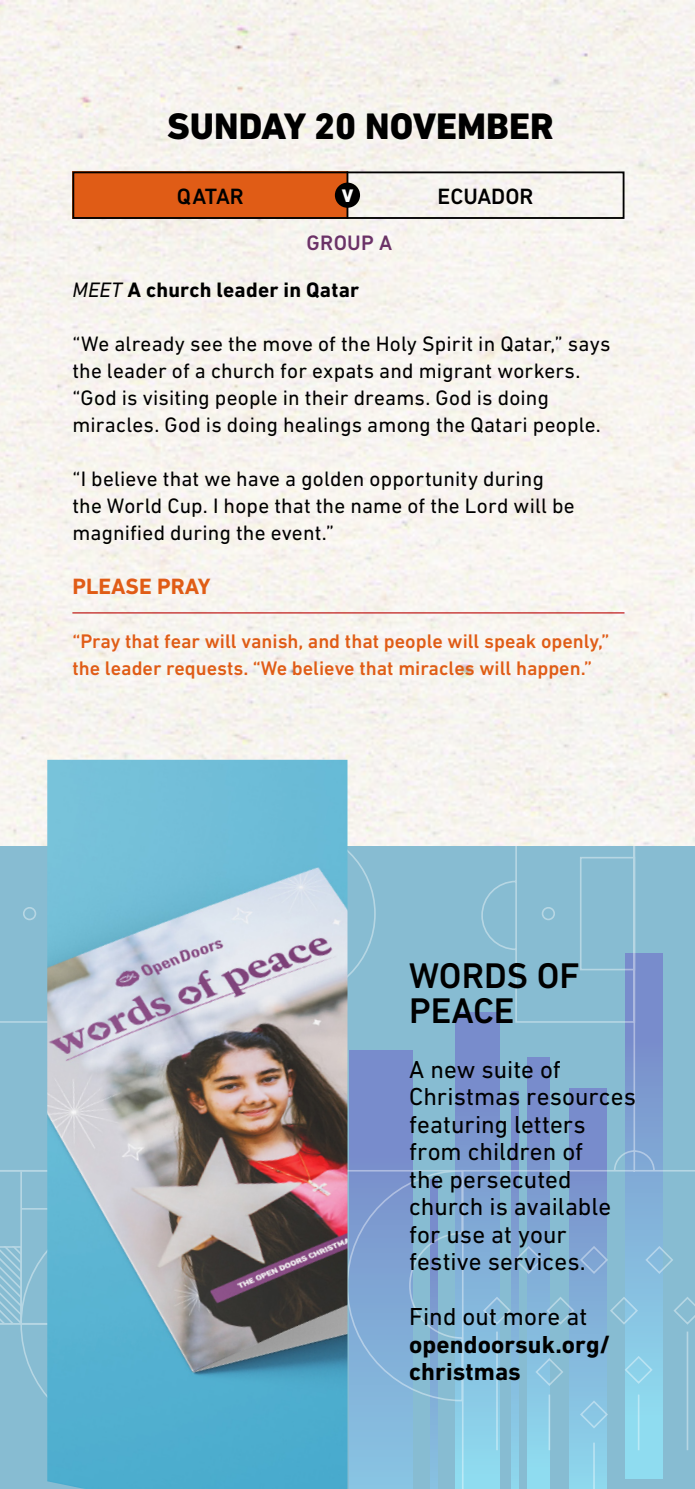
<style>
.page{position:relative;width:695px;height:1489px;background:#fff}
.page>*{position:absolute;margin:0;border:0;box-sizing:border-box;transform-origin:0 0}
.t1{font:800 37.5px "DIN Next LT Pro";color:#000}
.t2{font:500 36.25px/35px "DIN Next LT Pro";color:#000}
.t3{font:25px/27.5px "DIN Next LT Pro";color:#000}
.t4{font:700 25px/27.5px "DIN Next LT Pro";letter-spacing:.005em;color:#000}
.t5{font:500 22.5px "DIN Next LT Pro";color:#000}
.t6{font:700 22.5px "DIN Next LT Pro";color:#e05c16}
.t7{font:21.25px/27px "DIN Next LT Pro";letter-spacing:.01em;color:#000}
.t8{font:700 21.25px "DIN Next LT Pro";letter-spacing:.01em;color:#000}
.t9{font:500 21.25px "DIN Next LT Pro";letter-spacing:.015em;color:#6b3267}
.t10{font:500 20px/27px "DIN Next LT Pro";color:#e05c16}
.t11{font:800 18.5px "DIN Next LT Pro";color:#fff}
.s1{font-weight:400;font-style:italic}
</style>
<div class="page">
<svg style="left:71px;top:170px;width:554px;height:50px"></svg>
<hr style="left:346px;top:171px;width:2px;height:48px;background:#000">
<div style="left:335px;top:183px;width:25px;height:25px;background:#000;border-radius:50%"></div>
<hr style="left:72px;top:612px;width:552px;height:1px;background:#c01f1c">
<svg style="left:347px;top:1248px;width:108px;height:191px;background:#87bad1"></svg>
<div style="left:0;top:1325px;width:47px;height:124px;background:#87bcd2"></div>
<svg style="left:0;top:1173px;width:47px;height:152px;background:#8dbfd4"></svg>
<svg style="left:499px;top:1173px;width:195px;height:315px;background:#88bcd3"></svg>
<div style="left:0;top:846px;width:694px;height:327px;background:#87bcd2"></div>
<div style="left:528px;top:1057px;width:21px;height:431px;background:linear-gradient(to bottom,#7681c6,#90ddee)"></div>
<div style="left:569px;top:1088px;width:37px;height:400px;background:linear-gradient(to bottom,#7682c6,#8fd6ea)"></div>
<svg style="left:625px;top:953px;width:37px;height:524px;background:#85b3db"></svg>
<svg style="left:511px;top:1091px;width:7px;height:397px;background:#81abd7"></svg>
<svg style="left:430px;top:1179px;width:7px;height:309px;background:#7fa2d3"></svg>
<svg style="left:455px;top:1012px;width:44px;height:476px;background:#84afd9"></svg>
<div style="left:349px;top:1050px;width:63px;height:438px;background:linear-gradient(to bottom,#7683c8,#89c3e1)"></div>
<img style="left:47px;top:759px;width:300px;height:729px">
<h1 class="t1" style="left:167px;top:104px;width:388px">SUNDAY 20 NOVEMBER</h1>
<p class="t5" style="left:177px;top:183px;width:68px">QATAR</p>
<p class="t11" style="left:342px;top:185px;width:13px">V</p>
<p class="t5" style="left:437px;top:183px;width:97px">ECUADOR</p>
<p class="t9" style="left:306px;top:230px;width:87px">GROUP A</p>
<p class="t8" style="left:72px;top:277px;width:288px"><span class="s1">MEET</span> A church leader in Qatar</p>
<p class="t7" style="left:72px;top:330px;width:539px">“We already see the move of the Holy Spirit in Qatar,” says the leader of a church for expats and migrant workers. “God is visiting people in their dreams. God is doing miracles. God is doing healings among the Qatari people.</p>
<p class="t7" style="left:72px;top:465px;width:504px">“I believe that we have a golden opportunity during the World Cup. I hope that the name of the Lord will be magnified during the event.”</p>
<p class="t6" style="left:72px;top:573px;width:140px">PLEASE PRAY</p>
<p class="t10" style="left:72px;top:628px;width:538px">“Pray that fear will vanish, and that people will speak openly,” the leader requests. “We believe that miracles will happen.”</p>
<h2 class="t2" style="left:409px;top:957px;width:172px">WORDS OF<br>PEACE</h2>
<p class="t3" style="left:409px;top:1055px;width:228px">A new suite of<br>Christmas resources featuring letters from children of<br>the persecuted church is available for use at your festive services.</p>
<p class="t3" style="left:409px;top:1302px;width:179px">Find out more at</p>
<p class="t4" style="left:409px;top:1330px;width:203px">opendoorsuk.org/ christmas</p>
</div>
